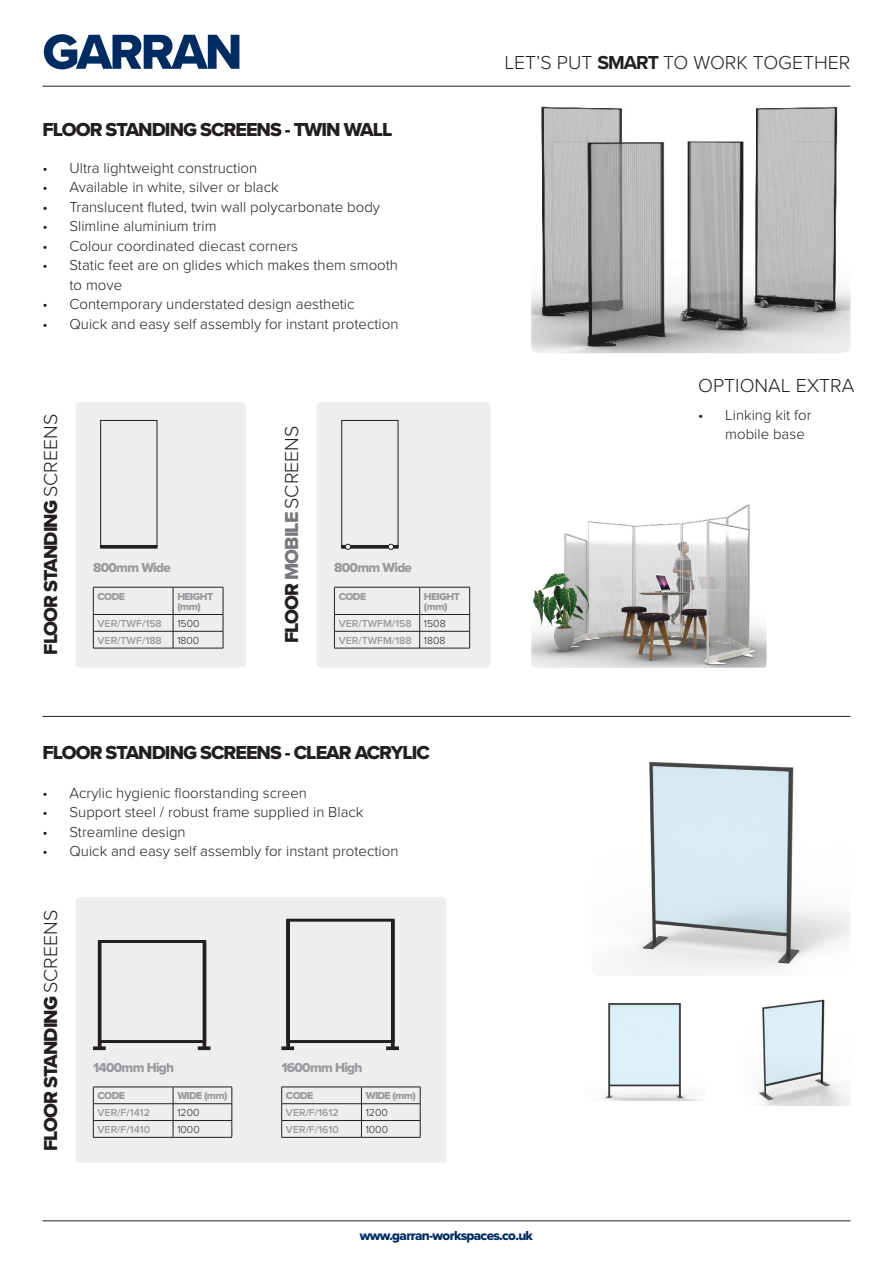
<style>
.page{position:relative;width:893px;height:1263px;background:#fff}
.page>*{position:absolute;margin:0;border:0;box-sizing:border-box;transform-origin:0 0}
.t1{font:51px "Proxima Nova Extrabld";letter-spacing:-.05em;color:#002c62}
.t2{font:19.5px "Proxima Nova Extrabld";letter-spacing:-.05em;color:#231f20}
.t3{font:300 19.5px "Proxima Nova";color:#231f20}
.t4{font:300 15px/19.5px "Proxima Nova";color:#231f20}
.t5{font:13.5px "Proxima Nova Extrabld";letter-spacing:-.05em;color:#97999c}
.t6{font:13.5px "Proxima Nova Extrabld";letter-spacing:-.05em;color:#002c62}
.t7{font:600 10.5px "Proxima Nova";color:#97999c}
.t8{font:10.5px/10.5px "Proxima Nova Extrabld";letter-spacing:-.05em;color:#97999c}
.t9{font:300 10.5px "Proxima Nova";color:#231f20}
.s1{font-family:"Proxima Nova";font-weight:300}
.s2{font-family:"Proxima Nova Extrabld";font-weight:400}
.s3{font-family:"Proxima Nova Extrabld";font-weight:400;color:#76787b}
.s4{font-weight:700}
</style>
<div class="page">
<hr style="left:43px;top:1220px;width:807px;height:1px;background:#231f20">
<hr style="left:43px;top:86px;width:807px;height:1px;background:#231f20">
<div style="left:76px;top:402px;width:170px;height:266px;background:#eeeeef;border-radius:4px"></div>
<hr style="left:93px;top:587px;width:80px;height:1px;background:#231f20">
<hr style="left:173px;top:587px;width:50px;height:1px;background:#231f20">
<hr style="left:93px;top:614px;width:80px;height:1px;background:#231f20">
<hr style="left:173px;top:614px;width:50px;height:1px;background:#231f20">
<hr style="left:93px;top:631px;width:80px;height:1px;background:#231f20">
<svg style="left:93px;top:587px;width:1px;height:61px"></svg>
<hr style="left:173px;top:631px;width:50px;height:1px;background:#231f20">
<svg style="left:173px;top:587px;width:1px;height:61px"></svg>
<svg style="left:223px;top:587px;width:1px;height:61px"></svg>
<hr style="left:93px;top:648px;width:80px;height:1px;background:#231f20">
<hr style="left:173px;top:648px;width:50px;height:1px;background:#231f20">
<img style="left:531px;top:106px;width:319px;height:247px">
<div style="left:100px;top:420px;width:57px;height:127px;border:1px solid #231f20"></div>
<img style="left:531px;top:504px;width:236px;height:164px">
<div style="left:100px;top:545px;width:57px;height:3px;border:1px solid #231f20"></div>
<div style="left:317px;top:402px;width:173px;height:266px;background:#eeeeef;border-radius:4px"></div>
<hr style="left:334px;top:587px;width:86px;height:1px;background:#231f20">
<hr style="left:420px;top:587px;width:50px;height:1px;background:#231f20">
<hr style="left:334px;top:614px;width:86px;height:1px;background:#231f20">
<hr style="left:420px;top:614px;width:50px;height:1px;background:#231f20">
<hr style="left:334px;top:631px;width:86px;height:1px;background:#231f20">
<svg style="left:334px;top:587px;width:1px;height:61px"></svg>
<hr style="left:420px;top:631px;width:50px;height:1px;background:#231f20">
<svg style="left:419px;top:587px;width:1px;height:61px"></svg>
<svg style="left:469px;top:587px;width:1px;height:61px"></svg>
<hr style="left:334px;top:648px;width:86px;height:1px;background:#231f20">
<hr style="left:420px;top:648px;width:50px;height:1px;background:#231f20">
<div style="left:341px;top:420px;width:57px;height:127px;border:1px solid #231f20"></div>
<div style="left:341px;top:545px;width:57px;height:3px;border:1px solid #231f20"></div>
<svg style="left:345px;top:544px;width:6px;height:6px"></svg>
<svg style="left:388px;top:544px;width:6px;height:6px"></svg>
<hr style="left:43px;top:716px;width:807px;height:1px;background:#231f20">
<div style="left:76px;top:897px;width:370px;height:266px;background:#eeeeef;border-radius:4px"></div>
<hr style="left:93px;top:1087px;width:80px;height:1px;background:#231f20">
<hr style="left:173px;top:1087px;width:59px;height:1px;background:#231f20">
<hr style="left:93px;top:1103px;width:80px;height:1px;background:#231f20">
<hr style="left:173px;top:1103px;width:59px;height:1px;background:#231f20">
<hr style="left:93px;top:1120px;width:80px;height:1px;background:#231f20">
<svg style="left:93px;top:1087px;width:1px;height:50px"></svg>
<hr style="left:173px;top:1120px;width:59px;height:1px;background:#231f20">
<svg style="left:173px;top:1087px;width:1px;height:50px"></svg>
<svg style="left:232px;top:1087px;width:1px;height:50px"></svg>
<hr style="left:93px;top:1137px;width:80px;height:1px;background:#231f20">
<hr style="left:173px;top:1137px;width:59px;height:1px;background:#231f20">
<img style="left:623px;top:761px;width:227px;height:215px">
<div style="left:98px;top:940px;width:108px;height:103px;border:3px solid #231f20"></div>
<div style="left:98px;top:941px;width:3px;height:106px;border:1px solid #231f20"></div>
<div style="left:93px;top:1046px;width:13px;height:4px;border:1px solid #231f20"></div>
<div style="left:203px;top:941px;width:3px;height:106px;border:1px solid #231f20"></div>
<div style="left:198px;top:1046px;width:12px;height:4px;border:1px solid #231f20"></div>
<hr style="left:281px;top:1087px;width:80px;height:1px;background:#231f20">
<hr style="left:361px;top:1087px;width:59px;height:1px;background:#231f20">
<hr style="left:281px;top:1103px;width:80px;height:1px;background:#231f20">
<hr style="left:361px;top:1103px;width:59px;height:1px;background:#231f20">
<hr style="left:281px;top:1120px;width:80px;height:1px;background:#231f20">
<svg style="left:281px;top:1087px;width:1px;height:50px"></svg>
<hr style="left:361px;top:1120px;width:59px;height:1px;background:#231f20">
<svg style="left:361px;top:1087px;width:1px;height:50px"></svg>
<svg style="left:420px;top:1087px;width:1px;height:50px"></svg>
<hr style="left:281px;top:1137px;width:80px;height:1px;background:#231f20">
<hr style="left:361px;top:1137px;width:59px;height:1px;background:#231f20">
<div style="left:286px;top:919px;width:108px;height:124px;border:3px solid #231f20"></div>
<div style="left:286px;top:920px;width:4px;height:127px;border:1px solid #231f20"></div>
<div style="left:281px;top:1046px;width:13px;height:4px;border:1px solid #231f20"></div>
<div style="left:391px;top:920px;width:3px;height:127px;border:1px solid #231f20"></div>
<div style="left:386px;top:1046px;width:13px;height:4px;border:1px solid #231f20"></div>
<img style="left:603px;top:1003px;width:100px;height:98px">
<img style="left:758px;top:999px;width:92px;height:107px">
<p class="t1" style="left:43px;top:14px;width:201px">GARRAN</p>
<p class="t2" style="left:43px;top:115px;width:351px">FLOOR STANDING SCREENS - TWIN WALL</p>
<p class="t4" style="left:43px;top:157px;width:216px">• Ultra lightweight construction</p>
<p class="t4" style="left:43px;top:177px;width:238px">• Available in white, silver or black</p>
<p class="t4" style="left:43px;top:196px;width:339px">• Translucent fluted, twin wall polycarbonate body</p>
<p class="t4" style="left:43px;top:216px;width:176px">• Slimline aluminium trim</p>
<p class="t4" style="left:43px;top:235px;width:257px">• Colour coordinated diecast corners</p>
<p class="t4" style="left:70px;top:255px;width:330px;text-indent:-27px">• Static feet are on glides which makes them smooth to move</p>
<p class="t4" style="left:43px;top:294px;width:314px">• Contemporary understated design aesthetic</p>
<p class="t4" style="left:43px;top:313px;width:357px">• Quick and easy self assembly for instant protection</p>
<p class="t2" style="left:36px;top:655px;width:242px;rotate:-90deg">FLOOR STANDING <span class="s1">SCREENS</span></p>
<p class="t5" style="left:93px;top:557px;width:79px">800mm Wide</p>
<p class="t8" style="left:98px;top:591px;width:29px">CODE</p>
<p class="t8" style="left:177px;top:591px;width:37px">HEIGHT (mm)</p>
<p class="t7" style="left:98px;top:616px;width:66px">VER/TWF/158</p>
<p class="t9" style="left:177px;top:616px;width:24px">1500</p>
<p class="t7" style="left:98px;top:632px;width:66px">VER/TWF/188</p>
<p class="t9" style="left:177px;top:632px;width:23px">1800</p>
<p class="t3" style="left:277px;top:643px;width:219px;rotate:-90deg"><span class="s2">FLOOR</span> <span class="s3">MOBILE</span> SCREENS</p>
<p class="t5" style="left:334px;top:557px;width:79px">800mm Wide</p>
<p class="t8" style="left:339px;top:591px;width:29px">CODE</p>
<p class="t8" style="left:424px;top:591px;width:37px">HEIGHT (mm)</p>
<p class="t7" style="left:339px;top:616px;width:75px">VER/TWFM/158</p>
<p class="t9" style="left:424px;top:616px;width:23px">1508</p>
<p class="t7" style="left:339px;top:632px;width:75px">VER/TWFM/188</p>
<p class="t9" style="left:424px;top:632px;width:23px">1808</p>
<p class="t2" style="left:43px;top:738px;width:389px">FLOOR STANDING SCREENS - CLEAR ACRYLIC</p>
<p class="t4" style="left:43px;top:782px;width:266px">• Acrylic hygienic floorstanding screen</p>
<p class="t4" style="left:43px;top:801px;width:322px">• Support steel / robust frame supplied in Black</p>
<p class="t4" style="left:43px;top:821px;width:145px">• Streamline design</p>
<p class="t4" style="left:43px;top:840px;width:357px">• Quick and easy self assembly for instant protection</p>
<p class="t2" style="left:36px;top:1151px;width:242px;rotate:-90deg">FLOOR STANDING <span class="s1">SCREENS</span></p>
<p class="t5" style="left:93px;top:1057px;width:83px">1400mm High</p>
<p class="t8" style="left:98px;top:1090px;width:29px">CODE</p>
<p class="t8" style="left:177px;top:1090px;width:52px">WIDE (mm)</p>
<p class="t7" style="left:98px;top:1105px;width:54px">VER/F/1412</p>
<p class="t9" style="left:177px;top:1105px;width:24px">1200</p>
<p class="t7" style="left:98px;top:1122px;width:54px">VER/F/1410</p>
<p class="t9" style="left:177px;top:1122px;width:24px">1000</p>
<p class="t5" style="left:281px;top:1057px;width:83px">1600mm High</p>
<p class="t8" style="left:286px;top:1090px;width:29px">CODE</p>
<p class="t8" style="left:366px;top:1090px;width:52px">WIDE (mm)</p>
<p class="t7" style="left:286px;top:1105px;width:54px">VER/F/1612</p>
<p class="t9" style="left:366px;top:1105px;width:24px">1200</p>
<p class="t7" style="left:286px;top:1122px;width:54px">VER/F/1610</p>
<p class="t9" style="left:366px;top:1122px;width:24px">1000</p>
<p class="t3" style="left:504px;top:48px;width:347px">LET’S PUT <span class="s4">SMART</span> TO WORK TOGETHER</p>
<p class="t3" style="left:698px;top:371px;width:158px">OPTIONAL EXTRA</p>
<p class="t4" style="left:725px;top:404px;width:88px;text-indent:-27px">• Linking kit for mobile base</p>
<p class="t6" style="left:360px;top:1226px;width:175px">www.garran-workspaces.co.uk</p>
</div>
